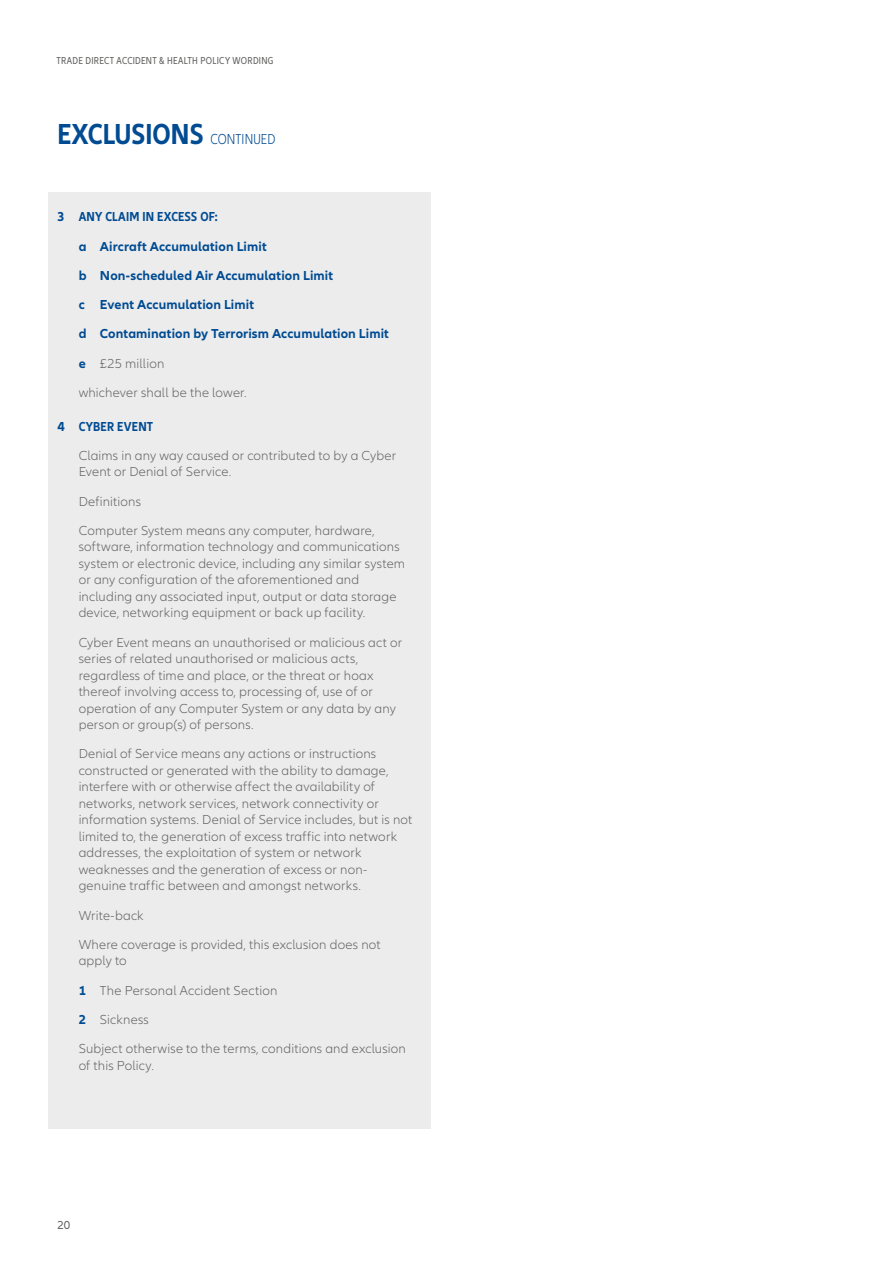
<style>
.page{position:relative;width:893px;height:1263px;background:#fff}
.page>*{position:absolute;margin:0;border:0;box-sizing:border-box;transform-origin:0 0}
.t1{font:700 condensed 30px "Allianz Neo";color:#004b92}
.t2{font:300 13.5px/16.5px "Allianz Neo";letter-spacing:.015em;color:#636362}
.t3{font:700 13.5px/29.2px "Allianz Neo";letter-spacing:.01em;color:#004b92}
.t4{font:12px "Allianz Neo";color:#636362}
.t5{font:condensed 10.5px "Allianz Neo";letter-spacing:.025em;color:#636362}
.s1{font-weight:300;font-size:15px}
.s2{font-stretch:condensed}
.s3{font-weight:300;color:#636362}
.s4{font-weight:700;color:#004b92}
.s5{font-weight:700;font-stretch:condensed;color:#004b92}
</style>
<div class="page">
<div style="left:48px;top:192px;width:383px;height:937px;background:#ececed"></div>
<p class="t5" style="left:56px;top:55px;width:219px">TRADE DIRECT ACCIDENT &amp; HEALTH POLICY WORDING</p>
<h1 class="t1" style="left:57px;top:117px;width:219px">EXCLUSIONS <span class="s1">CONTINUED</span></h1>
<p class="t3" style="left:79px;top:203px;width:312px;text-indent:-21px">3 <span class="s2">ANY CLAIM IN EXCESS OF:<br></span>a Aircraft Accumulation Limit<br>b Non-scheduled Air Accumulation Limit<br>c Event Accumulation Limit<br>d Contamination by Terrorism Accumulation Limit e <span class="s3">£25 million<br>whichever shall be the lower.</span></p>
<p class="t2" style="left:79px;top:412px;width:319px;line-height:29.2px;text-indent:-21px"><span class="s4">4</span> <span class="s5">CYBER EVENT<br></span>Claims in any way caused or contributed to by a Cyber</p>
<p class="t2" style="left:79px;top:457px;width:297px;line-height:29.2px">Event or Denial of Service.<br>Definitions<br>Computer System means any computer, hardware,</p>
<p class="t2" style="left:79px;top:539px;width:328px">software, information technology and communications system or electronic device, including any similar system or any configuration of the aforementioned and including any associated input, output or data storage device, networking equipment or back up facility.</p>
<p class="t2" style="left:79px;top:634px;width:325px">Cyber Event means an unauthorised or malicious act or series of related unauthorised or malicious acts, regardless of time and place, or the threat or hoax thereof involving access to, processing of, use of or operation of any Computer System or any data by any person or group(s) of persons.</p>
<p class="t2" style="left:79px;top:746px;width:335px">Denial of Service means any actions or instructions constructed or generated with the ability to damage, interfere with or otherwise affect the availability of networks, network services, network connectivity or information systems. Denial of Service includes, but is not limited to, the generation of excess traffic into network addresses, the exploitation of system or network weaknesses and the generation of excess or non&shy;genuine traffic between and amongst networks.</p>
<p class="t2" style="left:79px;top:901px;width:303px;line-height:29.2px">Write-back<br>Where coverage is provided, this exclusion does not</p>
<p class="t2" style="left:79px;top:946px;width:329px;line-height:29.2px">apply to<br><span class="s4">1</span> The Personal Accident Section<br><span class="s4">2</span> Sickness<br>Subject otherwise to the terms, conditions and exclusion</p>
<p class="t2" style="left:79px;top:1057px;width:77px">of this Policy.</p>
<p class="t4" style="left:57px;top:1218px;width:14px">20</p>
</div>
